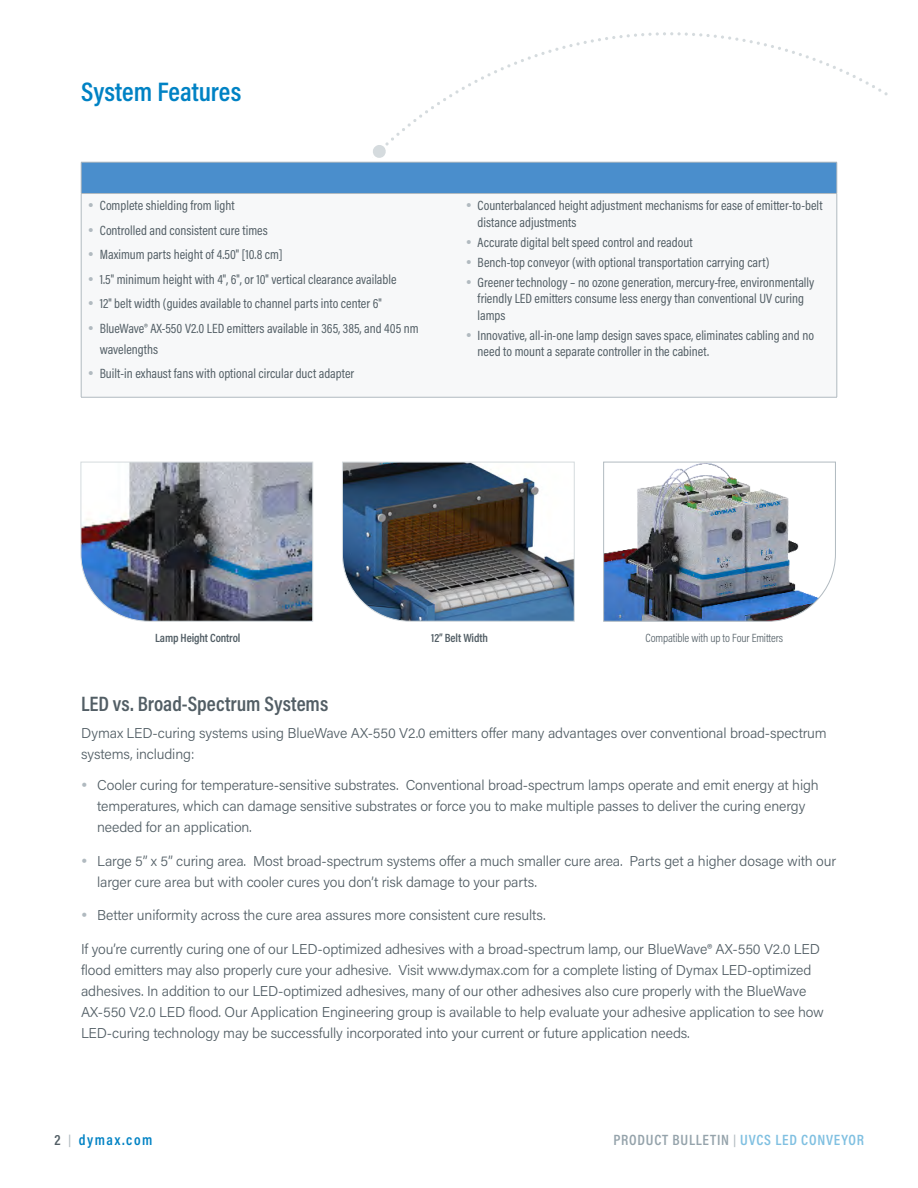
<style>
.page{position:relative;width:918px;height:1188px;background:#fff}
.page>*{position:absolute;margin:0;border:0;box-sizing:border-box;transform-origin:0 0}
.t1{font:600 27px "Acumin Pro Cond";color:#0082c4}
.t2{font:600 21px "Acumin Pro Cond";color:#525e65}
.t3{font:600 15px "Acumin Pro Cond";letter-spacing:.05em;color:#95a3ab}
.t4{font:600 15px "Acumin Pro Cond";letter-spacing:.1em;color:#0082c4}
.t5{font:300 14.25px/21px "Acumin Pro";letter-spacing:-.01em;color:#525e65}
.t6{font:13.5px/24.5px "Acumin Pro Cond";color:#525e65}
.t7{font:300 12px "Acumin Pro Cond";letter-spacing:-.01em;color:#525e65}
.t8{font:600 12px "Acumin Pro Cond";letter-spacing:-.01em;color:#525e65}
.s1{color:#525e65}
.s2{font-size:12px;color:#b1bac0}
.s3{color:#80c0e1}
</style>
<div class="page">
<svg style="left:373px;top:32px;width:515px;height:126px"></svg>
<div style="left:81px;top:162px;width:756px;height:32px;background:#4a8ecc"></div>
<svg style="left:82px;top:194px;width:755px;height:203px"></svg>
<hr style="left:81px;top:193px;width:378px;height:1px;background:#b1bac0">
<hr style="left:459px;top:193px;width:378px;height:1px;background:#b1bac0">
<hr style="left:81px;top:397px;width:378px;height:1px;background:#b1bac0">
<hr style="left:459px;top:397px;width:378px;height:1px;background:#b1bac0">
<hr style="left:81px;top:162px;width:378px;height:1px;background:#b1bac0">
<hr style="left:81px;top:162px;width:1px;height:31px;background:#b1bac0">
<hr style="left:459px;top:162px;width:378px;height:1px;background:#b1bac0">
<hr style="left:81px;top:194px;width:1px;height:203px;background:#b1bac0">
<hr style="left:837px;top:162px;width:1px;height:31px;background:#b1bac0">
<hr style="left:837px;top:194px;width:1px;height:203px;background:#b1bac0">
<img style="left:603px;top:461px;width:233px;height:161px">
<img style="left:342px;top:461px;width:233px;height:161px">
<img style="left:80px;top:461px;width:233px;height:161px">
<svg style="left:89px;top:203px;width:4px;height:4px"></svg>
<svg style="left:89px;top:228px;width:4px;height:4px"></svg>
<svg style="left:89px;top:252px;width:4px;height:4px"></svg>
<svg style="left:89px;top:277px;width:4px;height:4px"></svg>
<svg style="left:89px;top:301px;width:4px;height:4px"></svg>
<svg style="left:89px;top:326px;width:4px;height:4px"></svg>
<svg style="left:89px;top:371px;width:4px;height:4px"></svg>
<svg style="left:467px;top:203px;width:4px;height:4px"></svg>
<svg style="left:467px;top:240px;width:4px;height:4px"></svg>
<svg style="left:467px;top:260px;width:4px;height:4px"></svg>
<svg style="left:467px;top:280px;width:4px;height:4px"></svg>
<svg style="left:467px;top:333px;width:4px;height:4px"></svg>
<h1 class="t1" style="left:81px;top:74px;width:162px">System Features</h1>
<p class="t6" style="left:100px;top:193px;width:320px">Complete shielding from light<br>Controlled and consistent cure times<br>Maximum parts height of 4.50" [10.8 cm]<br>1.5" minimum height with 4", 6", or 10" vertical clearance available<br>12" belt width (guides available to channel parts into center 6" BlueWave® AX-550 V2.0 LED emitters available in 365, 385, and 405 nm</p>
<p class="t6" style="left:100px;top:337px;width:256px">wavelengths<br>Built-in exhaust fans with optional circular duct adapter</p>
<p class="t6" style="left:478px;top:197px;width:346px;line-height:16.5px">Counterbalanced height adjustment mechanisms for ease of emitter-to-belt distance adjustments</p>
<p class="t6" style="left:478px;top:232px;width:338px;line-height:20px">Accurate digital belt speed control and readout<br>Bench-top conveyor (with optional transportation carrying cart)<br>Greener technology – no ozone generation, mercury-free, environmentally</p>
<p class="t6" style="left:478px;top:290px;width:328px;line-height:16.5px">friendly LED emitters consume less energy than conventional UV curing lamps</p>
<p class="t6" style="left:478px;top:327px;width:338px;line-height:16.5px">Innovative, all-in-one lamp design saves space, eliminates cabling and no need to mount a separate controller in the cabinet.</p>
<p class="t8" style="left:155px;top:630px;width:87px">Lamp Height Control</p>
<p class="t8" style="left:431px;top:630px;width:58px">12” Belt Width</p>
<p class="t7" style="left:646px;top:630px;width:139px">Compatible with up to Four Emitters</p>
<h2 class="t2" style="left:81px;top:690px;width:249px">LED vs. Broad-Spectrum Systems</h2>
<p class="t5" style="left:81px;top:722px;width:747px">Dymax LED-curing systems using BlueWave AX-550 V2.0 emitters offer many advantages over conventional broad-spectrum systems, including:</p>
<p class="t5" style="left:97px;top:774px;width:723px">Cooler curing for temperature-sensitive substrates. Conventional broad-spectrum lamps operate and emit energy at high temperatures, which can damage sensitive substrates or force you to make multiple passes to deliver the curing energy needed for an application.</p>
<p class="t5" style="left:97px;top:850px;width:741px">Large 5” x 5” curing area. Most broad-spectrum systems offer a much smaller cure area. Parts get a higher dosage with our larger cure area but with cooler cures you don’t risk damage to your parts.</p>
<p class="t5" style="left:97px;top:904px;width:450px">Better uniformity across the cure area assures more consistent cure results.</p>
<p class="t5" style="left:81px;top:938px;width:744px">If you’re currently curing one of our LED-optimized adhesives with a broad-spectrum lamp, our BlueWave® AX-550 V2.0 LED flood emitters may also properly cure your adhesive. Visit www.dymax.com for a complete listing of Dymax LED-optimized adhesives. In addition to our LED-optimized adhesives, many of our other adhesives also cure properly with the BlueWave AX-550 V2.0 LED flood. Our Application Engineering group is available to help evaluate your adhesive application to see how LED-curing technology may be successfully incorporated into your current or future application needs.</p>
<p class="t4" style="left:55px;top:1130px;width:99px"><span class="s1">2</span> <span class="s2">|</span> dymax.com</p>
<p class="t3" style="left:614px;top:1130px;width:252px">PRODUCT BULLETIN <span class="s2">|</span> <span class="s3">UVCS LED CONVEYOR</span></p>
</div>
